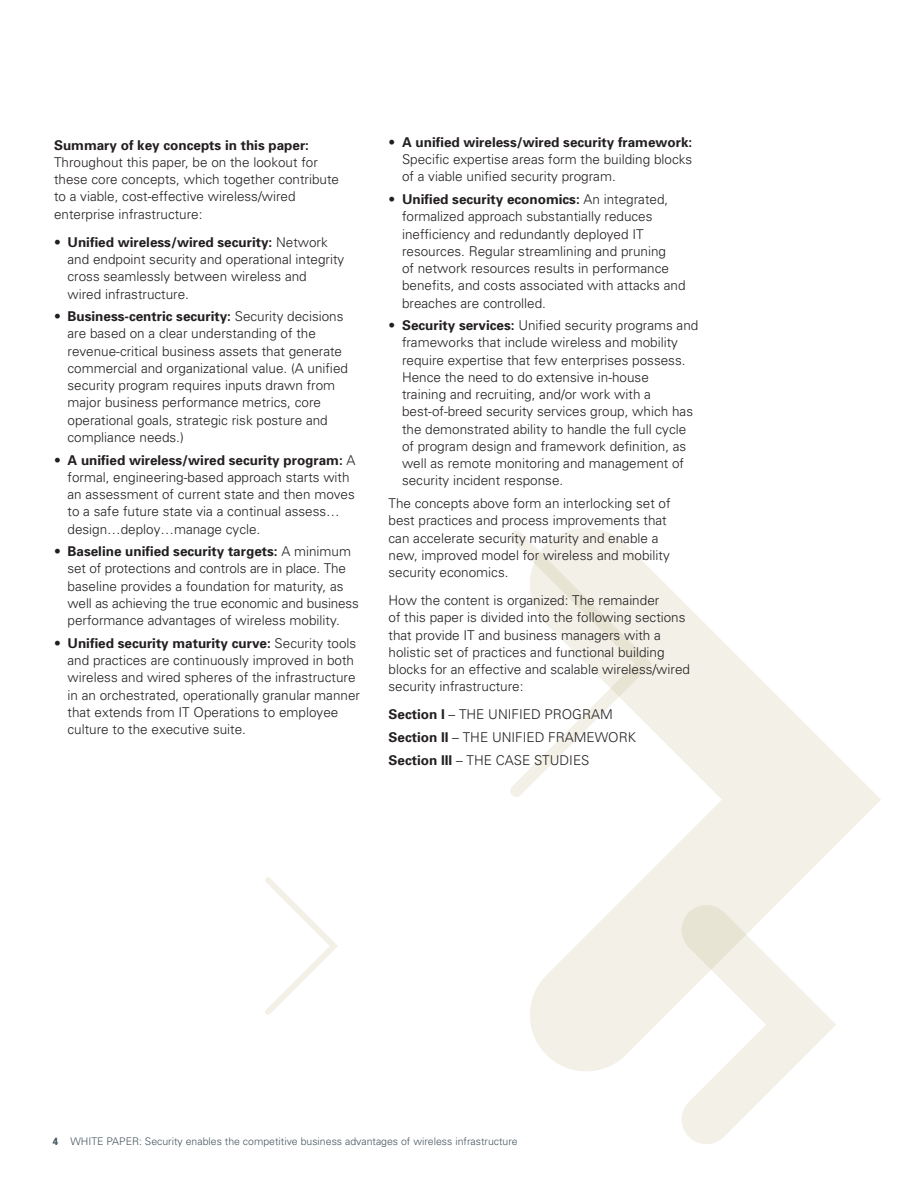
<style>
.page{position:relative;width:918px;height:1188px;background:#fff}
.page>*{position:absolute;margin:0;border:0;box-sizing:border-box;transform-origin:0 0}
.Bullets{font:300 13.5px/17.2px "Univers";color:#231f20}
.Body_copy{font:300 13.5px/17.2px "Univers";color:#231f20}
.Descriptor{font:300 10.5px "Univers";color:#45555f}
.s1{font-weight:700}
</style>
<div class="page">
<svg style="left:530px;top:528px;width:351px;height:543px"></svg>
<svg style="left:265px;top:877px;width:73px;height:138px"></svg>
<svg style="left:680px;top:904px;width:156px;height:240px"></svg>
<svg style="left:510px;top:530px;width:142px;height:268px"></svg>
<p class="Body_copy" style="left:54px;top:136px;width:287px"><span class="s1">Summary of key concepts in this paper:<br></span>Throughout this paper, be on the lookout for these core concepts, which together contribute to a viable, cost-effective wireless/wired enterprise infrastructure:</p>
<p class="Bullets" style="left:68px;top:233px;width:278px;text-indent:-14px">• <span class="s1">Unified wireless/wired security:</span> Network and endpoint security and operational integrity cross seamlessly between wireless and<br>wired infrastructure.</p>
<p class="Bullets" style="left:68px;top:307px;width:282px;text-indent:-14px">• <span class="s1">Business-centric security:</span> Security decisions are based on a clear understanding of the revenue-critical business assets that generate commercial and organizational value. (A unified security program requires inputs drawn from major business performance metrics, core operational goals, strategic risk posture and compliance needs.)</p>
<p class="Bullets" style="left:68px;top:451px;width:290px;text-indent:-14px">• <span class="s1">A unified wireless/wired security program:</span> A formal, engineering-based approach starts with an assessment of current state and then moves to a safe future state via a continual assess… design…deploy…manage cycle.</p>
<p class="Bullets" style="left:68px;top:542px;width:293px;text-indent:-14px">• <span class="s1">Baseline unified security targets:</span> A minimum set of protections and controls are in place. The baseline provides a foundation for maturity, as well as achieving the true economic and business performance advantages of wireless mobility.</p>
<p class="Bullets" style="left:68px;top:634px;width:294px;text-indent:-14px">• <span class="s1">Unified security maturity curve:</span> Security tools and practices are continuously improved in both wireless and wired spheres of the infrastructure in an orchestrated, operationally granular manner that extends from IT Operations to employee culture to the executive suite.</p>
<p class="Bullets" style="left:402px;top:133px;width:292px;text-align:justify;text-indent:-14px">• <span class="s1">A unified wireless/wired security framework:<br></span>Specific expertise areas form the building blocks of a viable unified security program.</p>
<p class="Bullets" style="left:402px;top:190px;width:285px;text-indent:-14px">• <span class="s1">Unified security economics:</span> An integrated, formalized approach substantially reduces inefficiency and redundantly deployed IT resources. Regular streamlining and pruning<br>of network resources results in performance benefits, and costs associated with attacks and breaches are controlled.</p>
<p class="Bullets" style="left:402px;top:316px;width:298px;text-indent:-14px">• <span class="s1">Security services:</span> Unified security programs and frameworks that include wireless and mobility require expertise that few enterprises possess.<br>Hence the need to do extensive in-house<br>training and recruiting, and/or work with a best-of-breed security services group, which has the demonstrated ability to handle the full cycle of program design and framework definition, as well as remote monitoring and management of security incident response.</p>
<p class="Body_copy" style="left:389px;top:494px;width:284px">The concepts above form an interlocking set of best practices and process improvements that can accelerate security maturity and enable a new, improved model for wireless and mobility security economics.</p>
<p class="Body_copy" style="left:389px;top:591px;width:303px">How the content is organized: The remainder<br>of this paper is divided into the following sections that provide IT and business managers with a holistic set of practices and functional building blocks for an effective and scalable wireless/wired security infrastructure:</p>
<p class="Bullets" style="left:389px;top:706px;width:226px"><span class="s1">Section I</span> – THE UNIFIED PROGRAM</p>
<p class="Bullets" style="left:389px;top:728px;width:249px"><span class="s1">Section II</span> – THE UNIFIED FRAMEWORK</p>
<p class="Bullets" style="left:389px;top:751px;width:203px"><span class="s1">Section III</span> – THE CASE STUDIES</p>
<p class="Descriptor" style="left:53px;top:1135px;width:467px"><span class="s1">4</span> WHITE PAPER: Security enables the competitive business advantages of wireless infrastructure</p>
</div>
